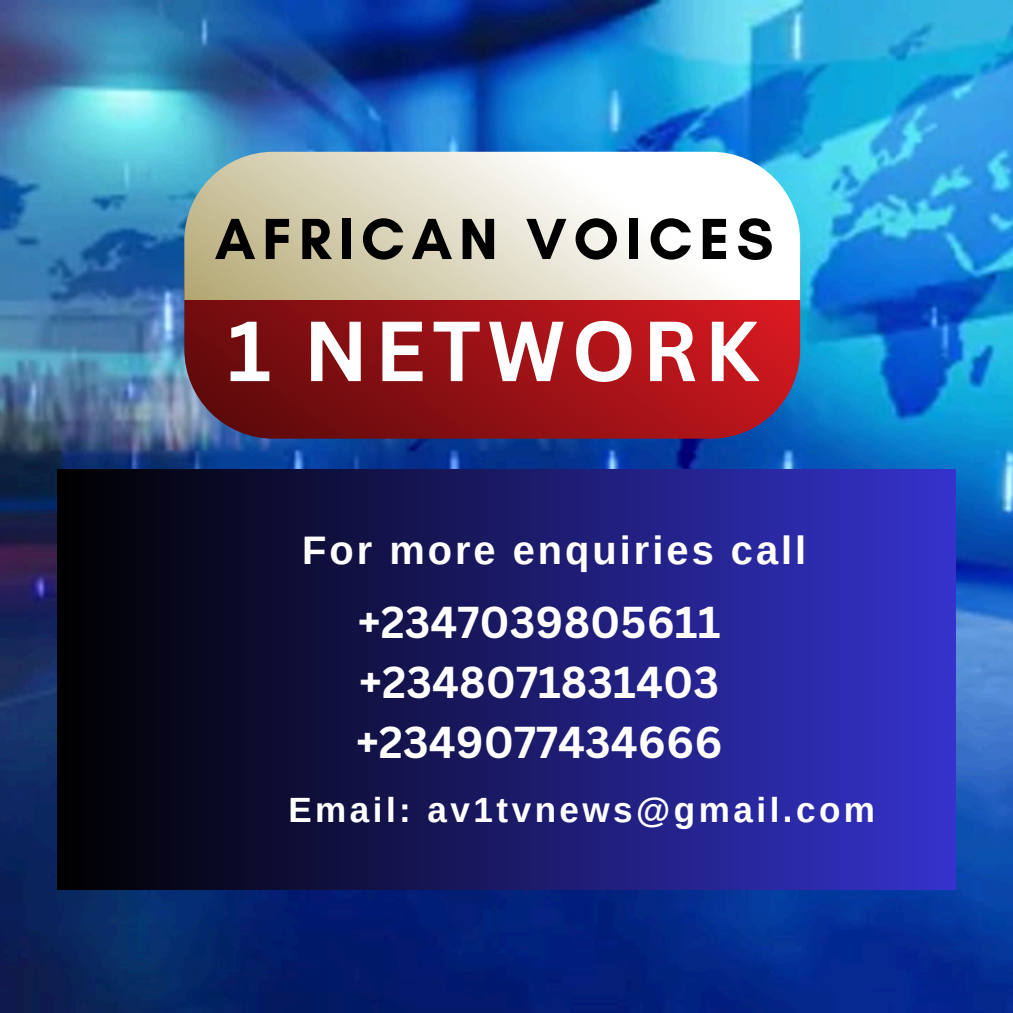
<style>
.page{position:relative;width:1013px;height:1013px;background:#fff}
.page>*{position:absolute;margin:0;border:0;box-sizing:border-box;transform-origin:0 0}
.t1{font:700 83.12px "Canva Sans";letter-spacing:.075em;color:#fff}
.t2{font:700 59px "Glacial Indifference";letter-spacing:.115em;color:#000}
.t3{font:700 43.5px/60.2px "Canva Sans";color:#fff;text-align:justify}
.t4{font:700 39.88px "Arimo";letter-spacing:.075em;color:#fff}
.t5{font:700 35px "Arimo";letter-spacing:.1em;color:#fff}
</style>
<div class="page">
<img style="left:0;top:0;width:1012px;height:1012px">
<div style="left:57px;top:469px;width:898px;height:420px;background:linear-gradient(to right,#000,#3533cb)"></div>
<svg style="left:184px;top:300px;width:616px;height:138px"></svg>
<svg style="left:184px;top:152px;width:616px;height:148px"></svg>
<h3 class="t2" style="left:215px;top:203px;width:560px">AFRICAN VOICES</h3>
<h1 class="t1" style="left:227px;top:292px;width:533px">1 NETWORK</h1>
<p class="t4" style="left:302px;top:528px;width:505px">For more enquiries call</p>
<h2 class="t3" style="left:356px;top:590px;width:368px">+2347039805611 +2348071831403 +2349077434666</h2>
<p class="t5" style="left:288px;top:790px;width:588px">Email: av1tvnews@gmail.com</p>
</div>
